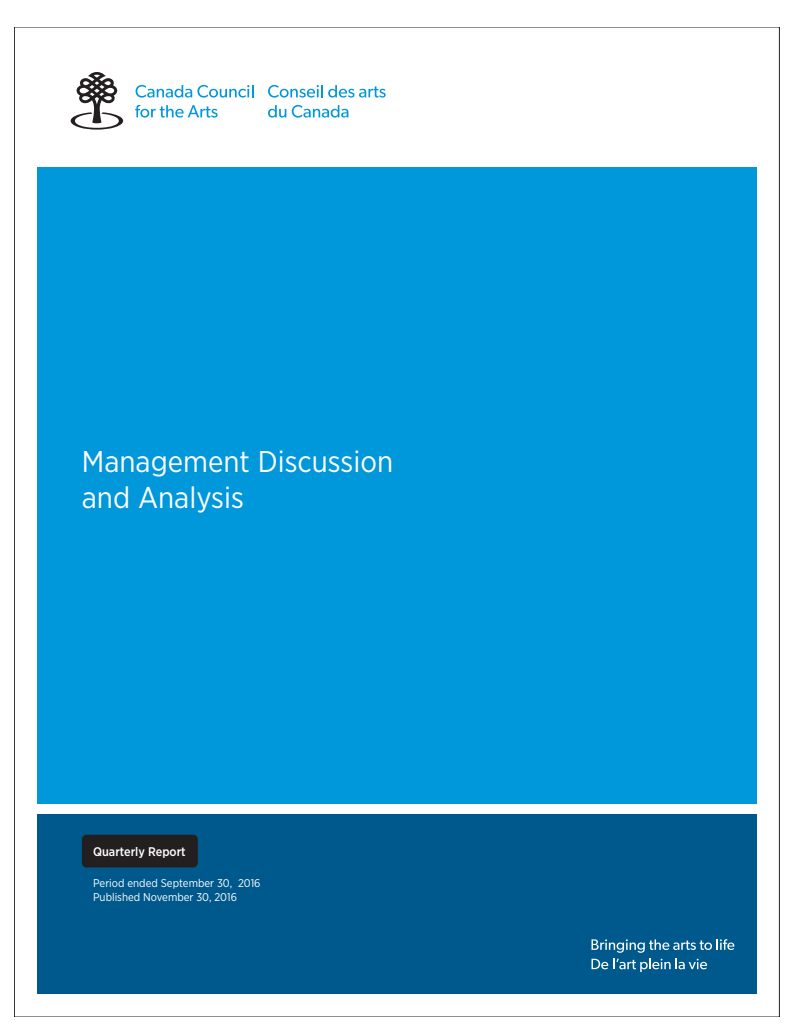
<style>
.page{position:relative;width:810px;height:1035px;background:#fff}
.page>*{position:absolute;margin:0;border:0;box-sizing:border-box;transform-origin:0 0}
.t1{font:30px/36px "Gotham Narrow";color:#fff}
.t2{font:500 12.5px "Gotham Narrow";color:#fff}
.t3{font:11.25px/13.5px "Gotham Narrow";color:#fff}
</style>
<div class="page">
<div style="left:37px;top:167px;width:720px;height:637px;background:#0097db"></div>
<div style="left:37px;top:815px;width:720px;height:179px;background:#00598c"></div>
<svg style="left:592px;top:939px;width:142px;height:14px"></svg>
<svg style="left:592px;top:959px;width:115px;height:13px"></svg>
<div style="left:82px;top:835px;width:116px;height:32px;background:#231f20;border-radius:5px"></div>
<svg style="left:268px;top:85px;width:118px;height:13px"></svg>
<svg style="left:268px;top:105px;width:18px;height:13px"></svg>
<svg style="left:292px;top:105px;width:56px;height:13px"></svg>
<svg style="left:136px;top:85px;width:117px;height:13px"></svg>
<svg style="left:135px;top:105px;width:83px;height:13px"></svg>
<svg style="left:70px;top:72px;width:54px;height:58px"></svg>
<h1 class="t1" style="left:82px;top:443px;width:313px">Management Discussion and Analysis</h1>
<p class="t2" style="left:93px;top:844px;width:94px">Quarterly Report</p>
<p class="t3" style="left:93px;top:876px;width:169px">Period ended September 30, 2016<br>Published November 30, 2016</p>
</div>
